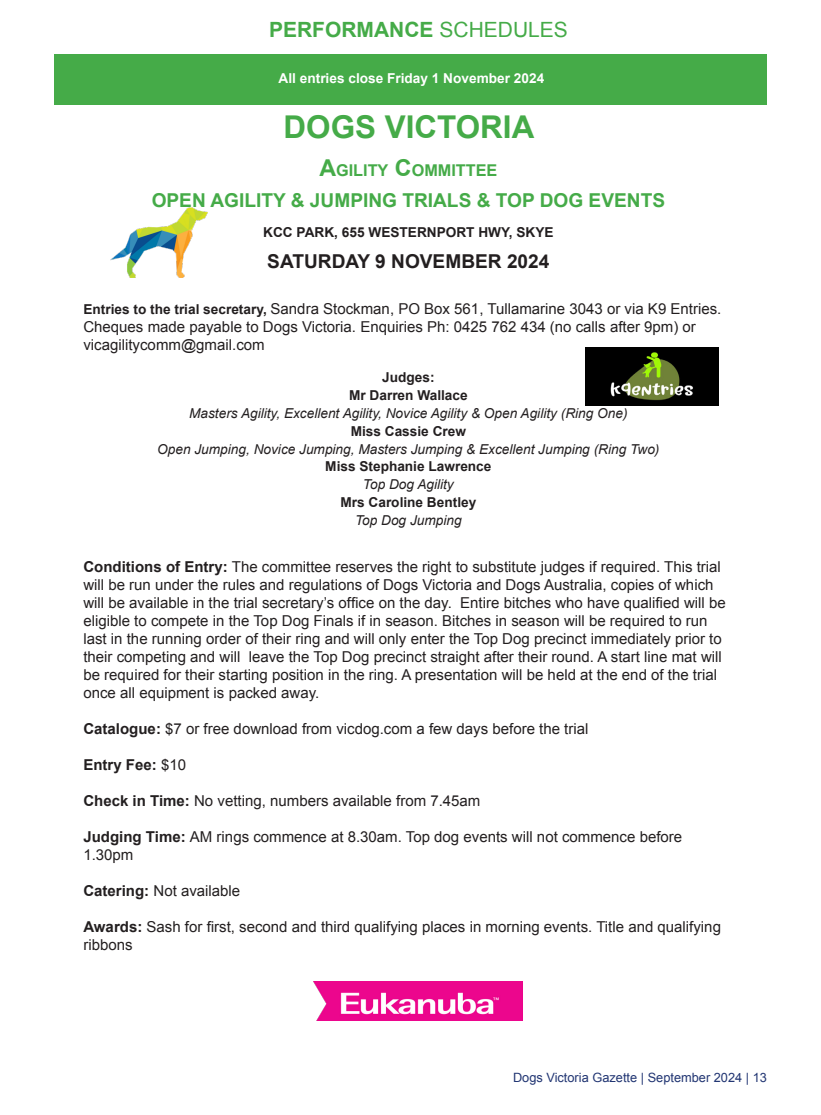
<style>
.page{position:relative;width:821px;height:1115px;background:#fff}
.page>*{position:absolute;margin:0;border:0;box-sizing:border-box;transform-origin:0 0}
.t1{font:700 31.35px "Arial";color:#45ab48}
.club_name{font:700 21px "Arial";color:#45ab48}
.t2{font:700 19.05px "Arial";color:#45ab48}
.t3{font:700 19.05px "Arial";color:#231f20}
.t4{font:700 16.2px "Arial";color:#45ab48}
.t5{font:15px/18px "Arial";color:#231f20}
.t6{font:700 15px "Arial";color:#231f20}
.t7{font:italic 13.65px/17.7px "Arial";color:#231f20;text-align:center}
.t8{font:700 13.65px "Arial";color:#fff}
.t9{font:700 13.65px "Arial";color:#231f20}
.t10{font:12.75px "Arial";color:#223673}
.s1{font-weight:400}
.s2{font-size:23.25px}
.s3{font-weight:700;font-size:13.65px}
.s4{font-weight:700;font-style:normal}
.s5{font-weight:700}
</style>
<div class="page">
<div style="left:54px;top:54px;width:713px;height:50px;background:#45ab48"></div>
<img style="left:314px;top:981px;width:209px;height:38px">
<img style="left:110px;top:207px;width:98px;height:70px">
<img style="left:585px;top:347px;width:133px;height:58px">
<p class="club_name" style="left:269px;top:15px;width:300px">PERFORMANCE <span class="s1">SCHEDULES</span></p>
<p class="t8" style="left:278px;top:70px;width:267px">All entries close Friday 1 November 2024</p>
<p class="t1" style="left:284px;top:106px;width:252px">DOGS VICTORIA</p>
<p class="t4" style="left:319px;top:159px;width:180px"><span class="s2">A</span>GILITY <span class="s2">C</span>OMMITTEE</p>
<p class="t2" style="left:152px;top:188px;width:515px">OPEN AGILITY &amp; JUMPING TRIALS &amp; TOP DOG EVENTS</p>
<p class="t9" style="left:263px;top:223px;width:292px">KCC PARK, 655 WESTERNPORT HWY, SKYE</p>
<p class="t3" style="left:267px;top:249px;width:284px">SATURDAY 9 NOVEMBER 2024</p>
<p class="t5" style="left:83px;top:299px;width:639px"><span class="s3">Entries to the trial secretary,</span> Sandra Stockman, PO Box 561, Tullamarine 3043 or via K9 Entries.<br>Cheques made payable to Dogs Victoria. Enquiries Ph: 0425 762 434 (no calls after 9pm) or vicagilitycomm@gmail.com</p>
<p class="t7" style="left:157px;top:369px;width:503px"><span class="s4">Judges:<br>Mr Darren Wallace<br></span>Masters Agility, Excellent Agility, Novice Agility &amp; Open Agility (Ring One)<br><span class="s4">Miss Cassie Crew<br></span>Open Jumping, Novice Jumping, Masters Jumping &amp; Excellent Jumping (Ring Two)<br><span class="s4">Miss Stephanie Lawrence<br></span>Top Dog Agility<br><span class="s4">Mrs Caroline Bentley<br></span>Top Dog Jumping</p>
<p class="t5" style="left:83px;top:557px;width:644px"><span class="s5">Conditions of Entry:</span> The committee reserves the right to substitute judges if required. This trial will be run under the rules and regulations of Dogs Victoria and Dogs Australia, copies of which will be available in the trial secretary’s office on the day. Entire bitches who have qualified will be eligible to compete in the Top Dog Finals if in season. Bitches in season will be required to run last in the running order of their ring and will only enter the Top Dog precinct immediately prior to their competing and will leave the Top Dog precinct straight after their round. A start line mat will be required for their starting position in the ring. A presentation will be held at the end of the trial once all equipment is packed away.</p>
<p class="t5" style="left:83px;top:719px;width:506px"><span class="s5">Catalogue:</span> $7 or free download from vicdog.com a few days before the trial</p>
<p class="t6" style="left:83px;top:754px;width:104px">Entry Fee: <span class="s1">$10</span></p>
<p class="t5" style="left:83px;top:791px;width:398px"><span class="s5">Check in Time:</span> No vetting, numbers available from 7.45am</p>
<p class="t5" style="left:83px;top:827px;width:600px"><span class="s5">Judging Time:</span> AM rings commence at 8.30am. Top dog events will not commence before<br>1.30pm</p>
<p class="t5" style="left:83px;top:881px;width:158px"><span class="s5">Catering:</span> Not available</p>
<p class="t5" style="left:83px;top:917px;width:639px"><span class="s5">Awards:</span> Sash for first, second and third qualifying places in morning events. Title and qualifying ribbons</p>
<p class="t10" style="left:513px;top:1068px;width:255px">Dogs Victoria Gazette | September 2024 | 13</p>
</div>
